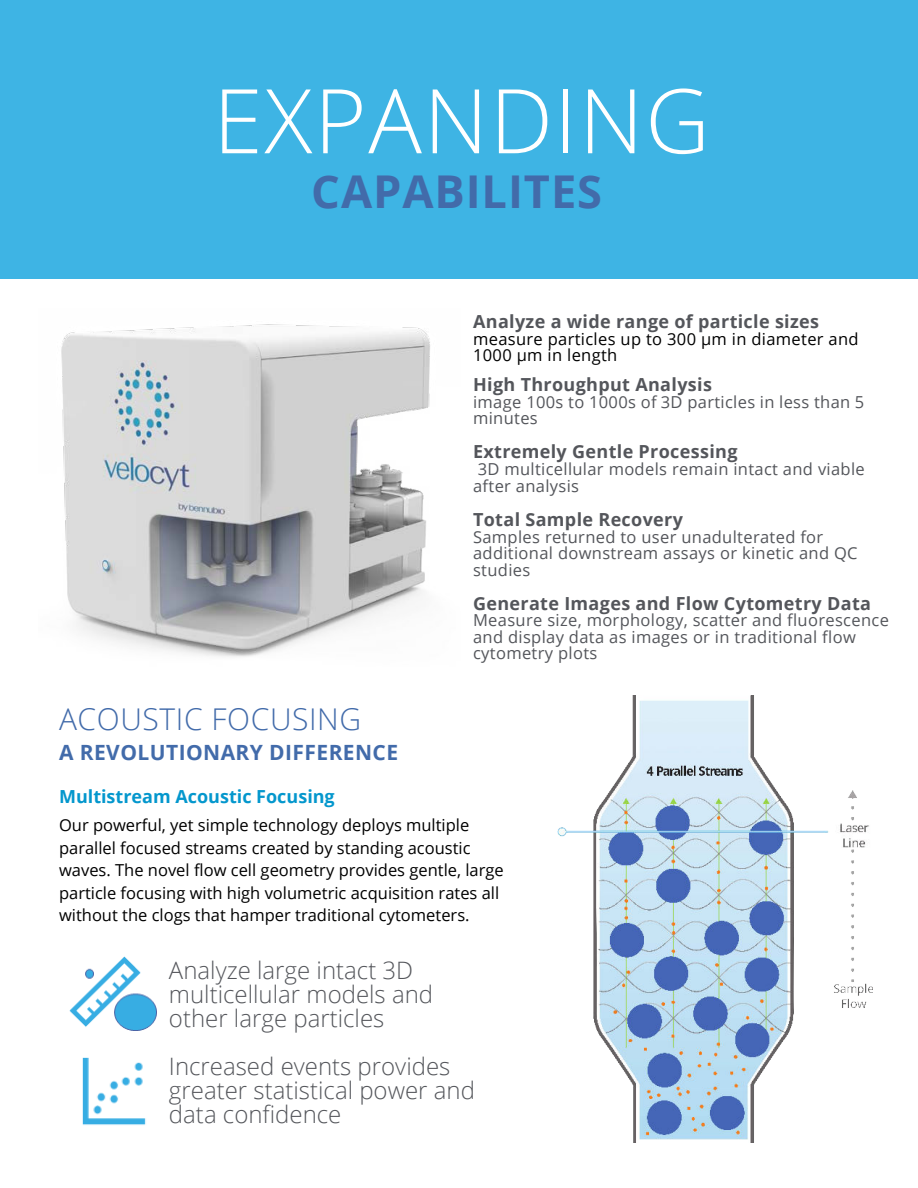
<style>
.page{position:relative;width:918px;height:1188px;background:#fff}
.page>*{position:absolute;margin:0;border:0;box-sizing:border-box;transform-origin:0 0}
.t1{font:300 89.4px "Open Sans";letter-spacing:.02em;color:#fff}
.t2{font:700 45.15px "Open Sans";letter-spacing:.02em;color:#426baa}
.t3{font:300 30px "Open Sans";letter-spacing:.02em;color:#426baa}
.t4{font:300 24px/24px "Open Sans";color:#54565b}
.t5{font:700 21px "Open Sans";letter-spacing:.02em;color:#426baa}
.t6{font:700 18px "Open Sans";letter-spacing:.02em;color:#54565b}
.t7{font:700 18px "Open Sans";color:#0497cd}
.t8{font:16.5px/22.5px "Open Sans";color:#000}
.t9{font:16.5px/16.4px "Open Sans";letter-spacing:.02em;color:#54565b}
.t10{font:16.5px/16.4px "Open Sans";letter-spacing:.02em;color:#000}
.t11{font:16.5px/16.4px "Open Sans";letter-spacing:.02em;color:#54565b}
.s1{font-style:inherit}
</style>
<div class="page">
<img style="left:558px;top:695px;width:314px;height:447px">
<img style="left:61px;top:324px;width:369px;height:333px">
<div style="left:0;top:0;width:918px;height:279px;background:#3eb4e4"></div>
<img style="left:69px;top:956px;width:87px;height:75px">
<img style="left:82px;top:1057px;width:64px;height:68px">
<h1 class="t1" style="left:213px;top:60px;width:498px">EXPANDING</h1>
<h2 class="t2" style="left:311px;top:159px;width:292px">CAPABILITES</h2>
<p class="t6" style="left:473px;top:309px;width:348px">Analyze a wide range of particle sizes</p>
<p class="t10" style="left:473px;top:330px;width:387px">measure particles up to 300 μm in diameter and<br>1000 μm in length</p>
<p class="t6" style="left:473px;top:372px;width:240px">High Throughput Analysis</p>
<p class="t11" style="left:473px;top:393px;width:393px"><span class="s1">image</span> 100s to 1000s of <span class="s1">3D</span> particles in less than 5 minutes</p>
<p class="t6" style="left:473px;top:439px;width:266px">Extremely Gentle Processing</p>
<p class="t9" style="left:473px;top:461px;width:393px">3D multicellular models remain intact and viable after analysis</p>
<p class="t6" style="left:473px;top:507px;width:211px">Total Sample Recovery</p>
<p class="t9" style="left:473px;top:528px;width:386px">Samples returned to user unadulterated for additional downstream assays or kinetic and QC studies</p>
<p class="t6" style="left:473px;top:590px;width:399px">Generate Images and Flow Cytometry Data</p>
<p class="t9" style="left:473px;top:612px;width:417px">Measure size, morphology, scatter and fluorescence and display data as images or in traditional flow cytometry plots</p>
<h3 class="t3" style="left:59px;top:699px;width:304px">ACOUSTIC FOCUSING</h3>
<p class="t5" style="left:59px;top:738px;width:341px">A REVOLUTIONARY DIFFERENCE</p>
<p class="t7" style="left:59px;top:784px;width:277px">Multistream Acoustic Focusing</p>
<p class="t8" style="left:59px;top:814px;width:446px">Our powerful, yet simple technology deploys multiple parallel focused streams created by standing acoustic waves. The novel flow cell geometry provides gentle, large particle focusing with high volumetric acquisition rates all without the clogs that hamper traditional cytometers.</p>
<h3 class="t4" style="left:169px;top:958px;width:266px">Analyze large intact 3D multicellular models and other large particles</h3>
<h3 class="t4" style="left:169px;top:1054px;width:308px">Increased events provides greater statistical power and data confidence</h3>
</div>
